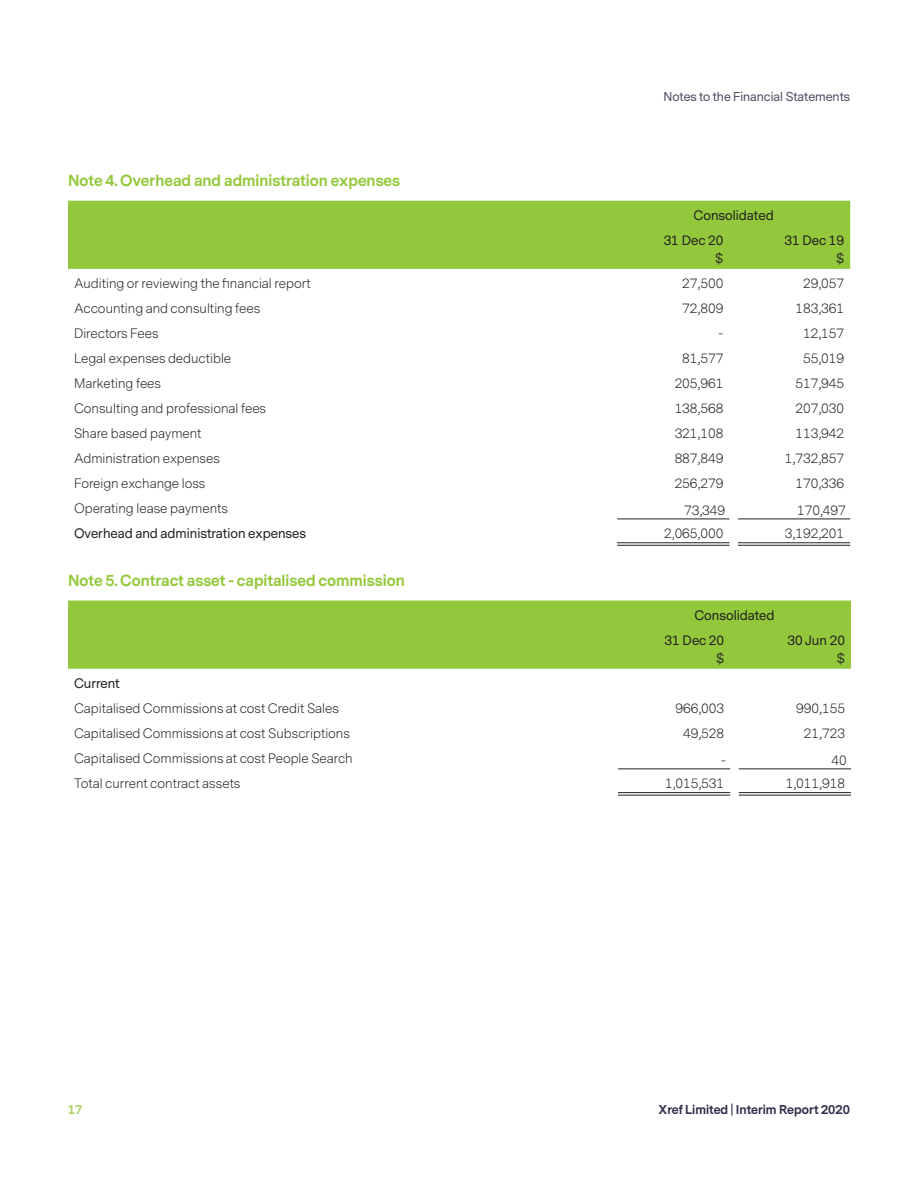
<style>
.page{position:relative;width:918px;height:1188px;background:#fff}
.page>*{position:absolute;margin:0;border:0;box-sizing:border-box;transform-origin:0 0}
.Heading_3{font:700 15px "Messina Sans";color:#94c83c}
.Body{font:300 12.75px "Messina Sans";color:#231f20}
.Table_right{font:300 12.75px "Messina Sans";color:#231f20}
.Table_right_heading{font:12.75px/18px "Messina Sans";color:#231f20;text-align:right}
.table_heading_left{font:12.75px "Messina Sans";color:#231f20}
.t1{font:700 12px "Messina Sans";color:#2f2e4a}
.t2{font:12px "Messina Sans";color:#4f4a61}
.t3{font:700 12px "Messina Sans";color:#a9d161}
</style>
<div class="page">
<div style="left:68px;top:201px;width:782px;height:68px;background:#94c83c"></div>
<hr style="left:617px;top:543px;width:112px;height:1px;background:#231f20">
<hr style="left:617px;top:545px;width:112px;height:1px;background:#231f20">
<hr style="left:738px;top:543px;width:112px;height:1px;background:#231f20">
<hr style="left:738px;top:545px;width:112px;height:1px;background:#231f20">
<hr style="left:738px;top:519px;width:112px;height:1px;background:#231f20">
<hr style="left:617px;top:519px;width:112px;height:1px;background:#231f20">
<div style="left:68px;top:601px;width:783px;height:68px;background:#94c83c"></div>
<hr style="left:618px;top:792px;width:112px;height:1px;background:#231f20">
<hr style="left:618px;top:795px;width:112px;height:1px;background:#231f20">
<hr style="left:739px;top:792px;width:112px;height:1px;background:#231f20">
<hr style="left:739px;top:795px;width:112px;height:1px;background:#231f20">
<hr style="left:618px;top:768px;width:112px;height:1px;background:#231f20">
<hr style="left:739px;top:768px;width:112px;height:1px;background:#231f20">
<p class="Heading_3" style="left:68px;top:170px;width:334px">Note 4. Overhead and administration expenses</p>
<p class="t2" style="left:663px;top:89px;width:188px">Notes to the Financial Statements</p>
<p class="Table_right_heading" style="left:694px;top:207px;width:82px">Consolidated</p>
<p class="Table_right_heading" style="left:664px;top:232px;width:61px">31 Dec 20 $</p>
<p class="Table_right_heading" style="left:784px;top:232px;width:61px">31 Dec 19 $</p>
<p class="Body" style="left:74px;top:275px;width:238px">Auditing or reviewing the financial report</p>
<p class="Table_right" style="left:682px;top:275px;width:43px">27,500</p>
<p class="Table_right" style="left:803px;top:275px;width:43px">29,057</p>
<p class="Body" style="left:74px;top:300px;width:188px">Accounting and consulting fees</p>
<p class="Table_right" style="left:682px;top:300px;width:43px">72,809</p>
<p class="Table_right" style="left:795px;top:300px;width:50px">183,361</p>
<p class="Body" style="left:74px;top:325px;width:86px">Directors Fees</p>
<p class="Table_right" style="left:718px;top:325px;width:7px">-</p>
<p class="Table_right" style="left:803px;top:325px;width:43px">12,157</p>
<p class="Body" style="left:74px;top:350px;width:159px">Legal expenses deductible</p>
<p class="Table_right" style="left:682px;top:350px;width:43px">81,577</p>
<p class="Table_right" style="left:803px;top:350px;width:43px">55,019</p>
<p class="Body" style="left:74px;top:375px;width:89px">Marketing fees</p>
<p class="Table_right" style="left:675px;top:375px;width:50px">205,961</p>
<p class="Table_right" style="left:795px;top:375px;width:50px">517,945</p>
<p class="Body" style="left:74px;top:400px;width:194px">Consulting and professional fees</p>
<p class="Table_right" style="left:675px;top:400px;width:50px">138,568</p>
<p class="Table_right" style="left:795px;top:400px;width:50px">207,030</p>
<p class="Body" style="left:74px;top:425px;width:129px">Share based payment</p>
<p class="Table_right" style="left:675px;top:425px;width:50px">321,108</p>
<p class="Table_right" style="left:795px;top:425px;width:50px">113,942</p>
<p class="Body" style="left:74px;top:450px;width:147px">Administration expenses</p>
<p class="Table_right" style="left:675px;top:450px;width:50px">887,849</p>
<p class="Table_right" style="left:785px;top:450px;width:61px">1,732,857</p>
<p class="Body" style="left:74px;top:475px;width:133px">Foreign exchange loss</p>
<p class="Table_right" style="left:675px;top:475px;width:50px">256,279</p>
<p class="Table_right" style="left:795px;top:475px;width:50px">170,336</p>
<p class="Body" style="left:74px;top:500px;width:155px">Operating lease payments</p>
<p class="Table_right" style="left:684px;top:502px;width:43px">73,349</p>
<p class="Table_right" style="left:797px;top:502px;width:50px">170,497</p>
<p class="table_heading_left" style="left:74px;top:525px;width:234px">Overhead and administration expenses</p>
<p class="Table_right" style="left:664px;top:525px;width:61px">2,065,000</p>
<p class="Table_right" style="left:785px;top:525px;width:61px">3,192,201</p>
<p class="Heading_3" style="left:68px;top:570px;width:338px">Note 5. Contract asset - capitalised commission</p>
<p class="Table_right_heading" style="left:694px;top:606px;width:82px">Consolidated</p>
<p class="Table_right_heading" style="left:665px;top:632px;width:61px">31 Dec 20 $</p>
<p class="Table_right_heading" style="left:787px;top:632px;width:59px">30 Jun 20 $</p>
<p class="table_heading_left" style="left:74px;top:675px;width:47px">Current</p>
<p class="Body" style="left:74px;top:700px;width:267px">Capitalised Commissions at cost Credit Sales</p>
<p class="Table_right" style="left:676px;top:700px;width:50px">966,003</p>
<p class="Table_right" style="left:796px;top:700px;width:50px">990,155</p>
<p class="Body" style="left:74px;top:725px;width:277px">Capitalised Commissions at cost Subscriptions</p>
<p class="Table_right" style="left:683px;top:725px;width:43px">49,528</p>
<p class="Table_right" style="left:804px;top:725px;width:43px">21,723</p>
<p class="Body" style="left:74px;top:750px;width:280px">Capitalised Commissions at cost People Search</p>
<p class="Table_right" style="left:721px;top:752px;width:7px">-</p>
<p class="Table_right" style="left:831px;top:752px;width:17px">40</p>
<p class="Body" style="left:74px;top:775px;width:168px">Total current contract assets</p>
<p class="Table_right" style="left:665px;top:775px;width:61px">1,015,531</p>
<p class="Table_right" style="left:786px;top:775px;width:61px">1,011,918</p>
<p class="t3" style="left:68px;top:1101px;width:16px">17</p>
<p class="t1" style="left:659px;top:1101px;width:193px">Xref Limited | Interim Report 2020</p>
</div>
